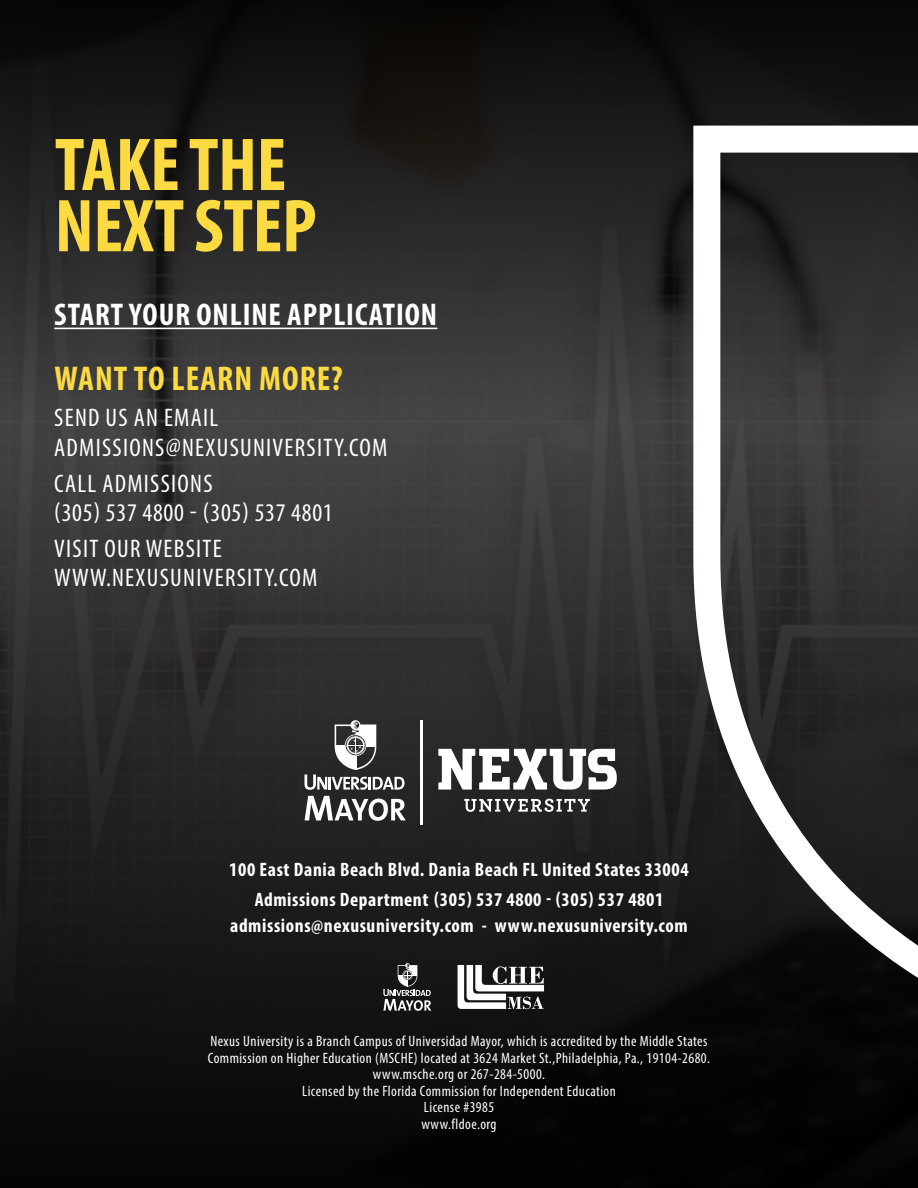
<style>
.page{position:relative;width:918px;height:1188px;background:#fff}
.page>*{position:absolute;margin:0;border:0;box-sizing:border-box;transform-origin:0 0}
.t1{font:700 condensed 75.6px/61.2px "Myriad Pro";letter-spacing:-.005em;color:#fcda42}
.t2{font:700 condensed 34.5px "Myriad Pro";letter-spacing:.03em;color:#fcda42}
.t3{font:700 condensed 31.5px "Myriad Pro";letter-spacing:.03em;color:#fff}
.t4{font:condensed 25.5px/29.2px "Myriad Pro";letter-spacing:.05em;color:#fff}
.t5{font:condensed 25.5px/29.2px "Myriad Pro";letter-spacing:.03em;color:#fff}
.t6{font:700 condensed 19.5px/29.2px "Myriad Pro";letter-spacing:.03em;color:#fff;text-align:center}
.t7{font:condensed 15px/16.5px "Myriad Pro";letter-spacing:.03em;color:#fff;text-align:center}
</style>
<div class="page">
<div style="left:0;top:418px;width:918px;height:770px;background:linear-gradient(to bottom,#454445,#020202)"></div>
<div style="left:0;top:0;width:918px;height:418px;background:linear-gradient(to bottom,#070606,#434243)"></div>
<svg style="left:693px;top:30px;width:225px;height:1028px;background:#403f3f"></svg>
<hr style="left:54px;top:328px;width:383px;height:1px;background:#fff">
<svg style="left:458px;top:965px;width:86px;height:44px"></svg>
<svg style="left:305px;top:796px;width:101px;height:25px"></svg>
<svg style="left:304px;top:720px;width:101px;height:70px"></svg>
<svg style="left:438px;top:749px;width:179px;height:41px"></svg>
<svg style="left:464px;top:799px;width:126px;height:13px"></svg>
<hr style="left:421px;top:720px;width:2px;height:105px;background:#fff">
<svg style="left:383px;top:963px;width:48px;height:48px"></svg>
<h1 class="t1" style="left:55px;top:133px;width:263px">TAKE THE<br>NEXT STEP</h1>
<h3 class="t3" style="left:54px;top:295px;width:384px">START YOUR ONLINE APPLICATION</h3>
<h2 class="t2" style="left:54px;top:357px;width:290px">WANT TO LEARN MORE?</h2>
<h3 class="t4" style="left:54px;top:403px;width:335px">SEND US AN EMAIL<br>ADMISSIONS@NEXUSUNIVERSITY.COM</h3>
<h3 class="t5" style="left:54px;top:468px;width:280px">CALL ADMISSIONS<br>(305) 537 4800 - (305) 537 4801</h3>
<h3 class="t4" style="left:54px;top:534px;width:265px">VISIT OUR WEBSITE<br>WWW.NEXUSUNIVERSITY.COM</h3>
<h3 class="t6" style="left:229px;top:855px;width:461px">100 East Dania Beach Blvd. Dania Beach FL United States 33004<br>Admissions Department (305) 537 4800 - (305) 537 4801</h3>
<h3 class="t6" style="left:230px;top:910px;width:459px">admissions@nexusuniversity.com - www.nexusuniversity.com</h3>
<p class="t7" style="left:208px;top:1033px;width:504px">Nexus University is a Branch Campus of Universidad Mayor, which is accredited by the Middle States Commission on Higher Education (MSCHE) located at 3624 Market St.,Philadelphia, Pa., 19104-2680. www.msche.org or 267-284-5000.<br>Licensed by the Florida Commission for Independent Education<br>License #3985<br>www.fldoe.org</p>
</div>
